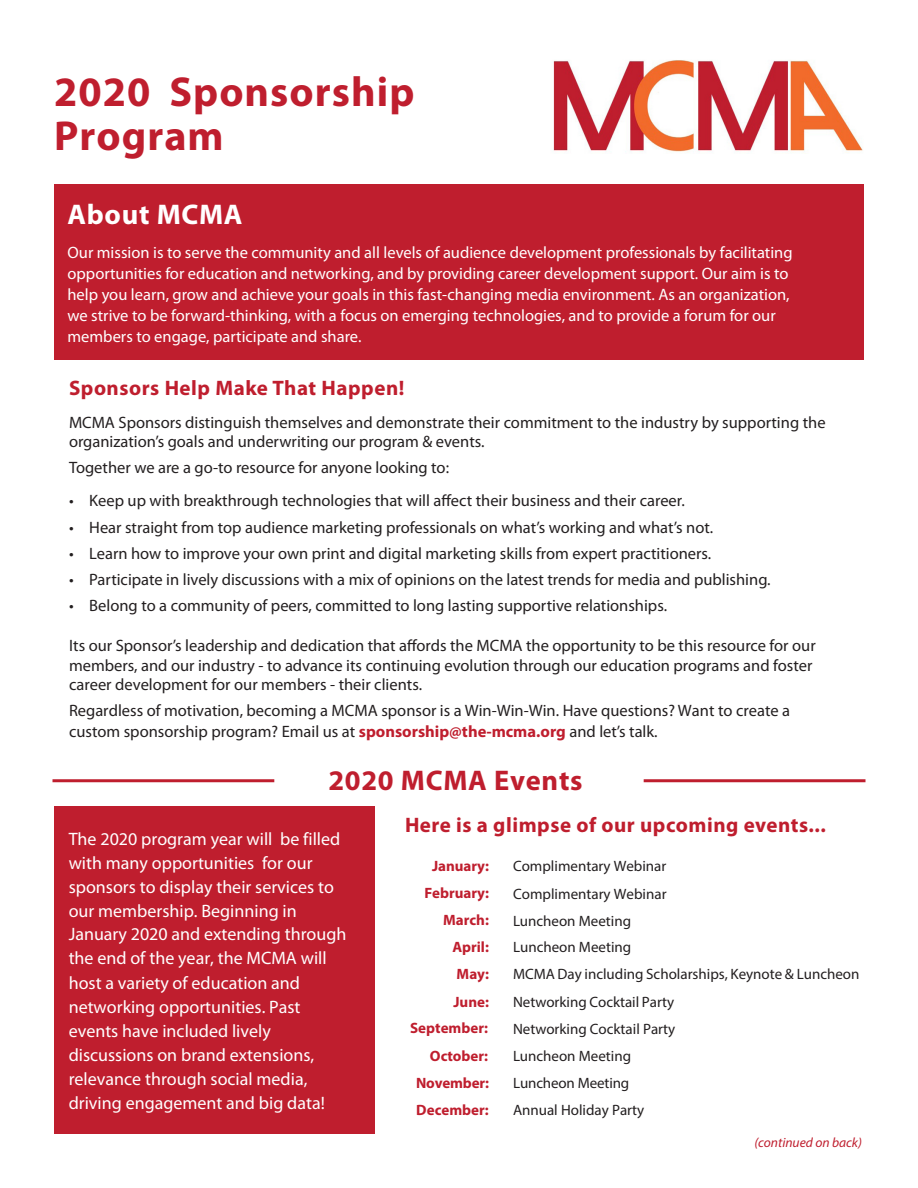
<style>
.page{position:relative;width:918px;height:1188px;background:#fff}
.page>*{position:absolute;margin:0;border:0;box-sizing:border-box;transform-origin:0 0}
.t1{font:700 42px/43.5px "Myriad Pro";letter-spacing:.025em;color:#bf1e2e}
.t2{font:700 28.5px "Myriad Pro";letter-spacing:.025em;color:#bf1e2e}
.t3{font:700 28.5px "Myriad Pro";letter-spacing:.025em;color:#fff}
.t4{font:700 21px "Myriad Pro";letter-spacing:.025em;color:#bf1e2e}
.t5{font:18px/24px "Myriad Pro";color:#fff}
.t6{font:16.5px/19.5px "Myriad Pro";color:#231f20}
.t7{font:16.5px/21px "Myriad Pro";color:#fff}
.t8{font:15px "Myriad Pro";color:#231f20}
.t9{font:700 15px "Myriad Pro";color:#bf1e2e}
.t10{font:italic 13.5px "Myriad Pro";color:#bf1e2e}
.s1{font-weight:700;color:#bf1e2e}
</style>
<div class="page">
<div style="left:54px;top:806px;width:321px;height:327px;background:#bf1e2e"></div>
<img style="left:553px;top:60px;width:310px;height:93px">
<div style="left:54px;top:184px;width:810px;height:176px;background:#bf1e2e"></div>
<hr style="left:52px;top:779px;width:222px;height:3px;background:#bf1e2e">
<hr style="left:644px;top:779px;width:222px;height:3px;background:#bf1e2e">
<p class="t1" style="left:54px;top:69px;width:362px">2020 Sponsorship<br>Program</p>
<p class="t3" style="left:68px;top:195px;width:177px">About MCMA</p>
<p class="t7" style="left:68px;top:242px;width:727px">Our mission is to serve the community and all levels of audience development professionals by facilitating opportunities for education and networking, and by providing career development support. Our aim is to help you learn, grow and achieve your goals in this fast-changing media environment. As an organization, we strive to be forward-thinking, with a focus on emerging technologies, and to provide a forum for our members to engage, participate and share.</p>
<p class="t4" style="left:69px;top:374px;width:337px">Sponsors Help Make That Happen!</p>
<p class="t6" style="left:69px;top:412px;width:758px">MCMA Sponsors distinguish themselves and demonstrate their commitment to the industry by supporting the organization’s goals and underwriting our program &amp; events.</p>
<p class="t6" style="left:69px;top:458px;width:382px">Together we are a go-to resource for anyone looking to:</p>
<p class="t6" style="left:69px;top:491px;width:617px">• Keep up with breakthrough technologies that will affect their business and their career.</p>
<p class="t6" style="left:69px;top:517px;width:646px">• Hear straight from top audience marketing professionals on what’s working and what’s not.</p>
<p class="t6" style="left:69px;top:543px;width:644px">• Learn how to improve your own print and digital marketing skills from expert practitioners.</p>
<p class="t6" style="left:69px;top:570px;width:703px">• Participate in lively discussions with a mix of opinions on the latest trends for media and publishing.</p>
<p class="t6" style="left:69px;top:596px;width:600px">• Belong to a community of peers, committed to long lasting supportive relationships.</p>
<p class="t6" style="left:69px;top:636px;width:748px">Its our Sponsor’s leadership and dedication that affords the MCMA the opportunity to be this resource for our members, and our industry - to advance its continuing evolution through our education programs and foster career development for our members - their clients.</p>
<p class="t6" style="left:69px;top:700px;width:723px;line-height:21px">Regardless of motivation, becoming a MCMA sponsor is a Win-Win-Win. Have questions? Want to create a custom sponsorship program? Email us at <span class="s1">sponsorship@the-mcma.org</span> and let’s talk.</p>
<p class="t2" style="left:328px;top:762px;width:256px">2020 MCMA Events</p>
<p class="t5" style="left:69px;top:826px;width:279px">The 2020 program year will be filled with many opportunities for our sponsors to display their services to our membership. Beginning in<br>January 2020 and extending through the end of the year, the MCMA will host a variety of education and networking opportunities. Past events have included lively discussions on brand extensions, relevance through social media, driving engagement and big data!</p>
<p class="t4" style="left:405px;top:811px;width:423px">Here is a glimpse of our upcoming events...</p>
<p class="t9" style="left:432px;top:856px;width:58px">January:</p>
<p class="t8" style="left:513px;top:857px;width:155px">Complimentary Webinar</p>
<p class="t9" style="left:424px;top:883px;width:66px">February:</p>
<p class="t8" style="left:513px;top:884px;width:155px">Complimentary Webinar</p>
<p class="t9" style="left:443px;top:910px;width:47px">March:</p>
<p class="t8" style="left:513px;top:912px;width:120px">Luncheon Meeting</p>
<p class="t9" style="left:452px;top:937px;width:38px">April:</p>
<p class="t8" style="left:513px;top:938px;width:120px">Luncheon Meeting</p>
<p class="t9" style="left:457px;top:965px;width:34px">May:</p>
<p class="t8" style="left:513px;top:965px;width:348px">MCMA Day including Scholarships, Keynote &amp; Luncheon</p>
<p class="t9" style="left:453px;top:992px;width:37px">June:</p>
<p class="t8" style="left:513px;top:992px;width:163px">Networking Cocktail Party</p>
<p class="t9" style="left:410px;top:1019px;width:79px">September:</p>
<p class="t8" style="left:513px;top:1019px;width:164px">Networking Cocktail Party</p>
<p class="t9" style="left:430px;top:1046px;width:60px">October:</p>
<p class="t8" style="left:513px;top:1047px;width:120px">Luncheon Meeting</p>
<p class="t9" style="left:416px;top:1073px;width:74px">November:</p>
<p class="t8" style="left:513px;top:1073px;width:118px">Luncheon Meeting</p>
<p class="t9" style="left:416px;top:1100px;width:74px">December:</p>
<p class="t8" style="left:513px;top:1100px;width:133px">Annual Holiday Party</p>
<p class="t10" style="left:755px;top:1134px;width:109px">(continued on back)</p>
</div>
